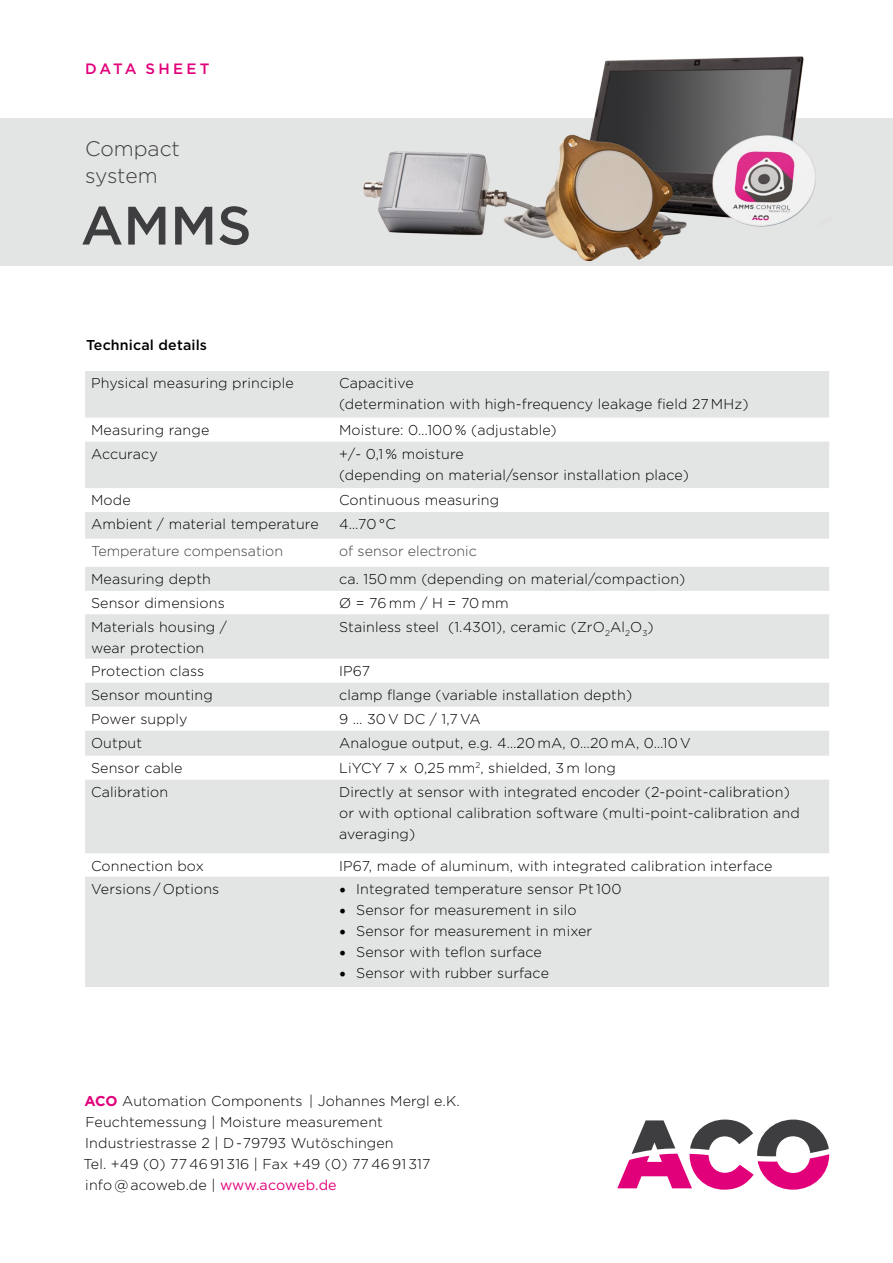
<style>
.page{position:relative;width:893px;height:1263px;background:#fff}
.page>*{position:absolute;margin:0;border:0;box-sizing:border-box;transform-origin:0 0}
.t1{font:500 54px "Gotham";color:#3e3d40}
.t2{font:300 21px/27px "Gotham";color:#3e3d40}
.t3{font:500 15px "Gotham";letter-spacing:.22em;color:#e2007a}
.t4{font:300 14.25px/21px "Gotham";letter-spacing:.01em;color:#000}
.t5{font:300 14.25px "Gotham";color:#3e3d40}
.t6{font:500 14.25px "Gotham";letter-spacing:.01em;color:#000}
.s1{font-family:"Minion Pro";font-weight:400;font-size:18px}
.s2{font-weight:700;color:#e2007a}
.s3{font-weight:400;color:#e2007a}
</style>
<div class="page">
<div style="left:0;top:119px;width:893px;height:147px;background:#e3e4e4"></div>
<svg style="left:85px;top:371px;width:744px;height:616px;fill:#e3e4e4"></svg>
<svg style="left:617px;top:1119px;width:212px;height:71px"></svg>
<img style="left:340px;top:56px;width:509px;height:206px">
<p class="t3" style="left:85px;top:59px;width:126px">DATA SHEET</p>
<h2 class="t2" style="left:85px;top:135px;width:97px">Compact system</h2>
<h1 class="t1" style="left:81px;top:190px;width:172px">AMMS</h1>
<p class="t6" style="left:86px;top:335px;width:122px">Technical details</p>
<p class="t4" style="left:91px;top:372px;width:204px">Physical measuring principle</p>
<p class="t4" style="left:339px;top:372px;width:411px">Capacitive<br>(determination with high-frequency leakage field 27 MHz)</p>
<p class="t4" style="left:91px;top:419px;width:120px">Measuring range</p>
<p class="t4" style="left:339px;top:419px;width:219px">Moisture: 0…100 % (adjustable)</p>
<p class="t4" style="left:91px;top:443px;width:68px">Accuracy</p>
<p class="t4" style="left:339px;top:443px;width:351px">+/- 0,1 % moisture<br>(depending on material/sensor installation place)</p>
<p class="t4" style="left:91px;top:489px;width:41px">Mode</p>
<p class="t4" style="left:339px;top:489px;width:162px">Continuous measuring</p>
<p class="t4" style="left:91px;top:513px;width:229px">Ambient / material temperature</p>
<p class="t4" style="left:339px;top:513px;width:58px">4…70 °C</p>
<p class="t5" style="left:91px;top:542px;width:194px">Temperature compensation</p>
<p class="t5" style="left:339px;top:542px;width:139px">of sensor electronic</p>
<p class="t4" style="left:91px;top:568px;width:121px">Measuring depth</p>
<p class="t4" style="left:339px;top:568px;width:348px">ca. 150 mm (depending on material/compaction)</p>
<p class="t4" style="left:91px;top:592px;width:135px">Sensor dimensions</p>
<p class="t4" style="left:339px;top:592px;width:171px">Ø = 76 mm / H = 70 mm</p>
<p class="t4" style="left:91px;top:616px;width:137px">Materials housing / wear protection</p>
<p class="t4" style="left:339px;top:616px;width:316px">Stainless steel (1.4301), ceramic (ZrO<sub>2</sub>Al<sub>2</sub>O<sub>3</sub>)</p>
<p class="t4" style="left:91px;top:660px;width:115px">Protection class</p>
<p class="t4" style="left:339px;top:660px;width:33px">IP67</p>
<p class="t4" style="left:91px;top:684px;width:123px">Sensor mounting</p>
<p class="t4" style="left:339px;top:684px;width:295px">clamp flange (variable installation depth)</p>
<p class="t4" style="left:91px;top:708px;width:98px">Power supply</p>
<p class="t4" style="left:339px;top:708px;width:143px">9 … 30 V DC / 1,7 VA</p>
<p class="t4" style="left:91px;top:732px;width:53px">Output</p>
<p class="t4" style="left:339px;top:732px;width:353px">Analogue output, e.g. 4…20 mA, 0…20 mA, 0…10 V</p>
<p class="t4" style="left:91px;top:757px;width:93px">Sensor cable</p>
<p class="t4" style="left:339px;top:757px;width:278px">LiYCY 7 x 0,25 mm<sup>2</sup>, shielded, 3 m long</p>
<p class="t4" style="left:91px;top:781px;width:79px">Calibration</p>
<p class="t4" style="left:339px;top:781px;width:462px">Directly at sensor with integrated encoder (2-point-calibration) or with optional calibration software (multi-point-calibration and averaging)</p>
<p class="t4" style="left:91px;top:855px;width:114px">Connection box</p>
<p class="t4" style="left:339px;top:855px;width:435px">IP67, made of aluminum, with integrated calibration interface</p>
<p class="t4" style="left:91px;top:878px;width:130px">Versions / Options</p>
<p class="t4" style="left:339px;top:878px;width:284px"><span class="s1">•</span> Integrated temperature sensor Pt 100</p>
<p class="t4" style="left:339px;top:899px;width:239px"><span class="s1">•</span> Sensor for measurement in silo</p>
<p class="t4" style="left:339px;top:920px;width:255px"><span class="s1">•</span> Sensor for measurement in mixer</p>
<p class="t4" style="left:339px;top:941px;width:204px"><span class="s1">•</span> Sensor with teflon surface</p>
<p class="t4" style="left:339px;top:962px;width:211px"><span class="s1">•</span> Sensor with rubber surface</p>
<p class="t4" style="left:83px;top:1090px;width:378px"><span class="s2">ACO</span> Automation Components | Johannes Mergl e.K.<br>Feuchtemessung | Moisture measurement Industriestrasse 2 | D - 79793 Wutöschingen<br>Tel. +49 (0) 77 46 91 316 | Fax +49 (0) 77 46 91 317 info @ acoweb.de | <span class="s3">www.acoweb.de</span></p>
</div>
